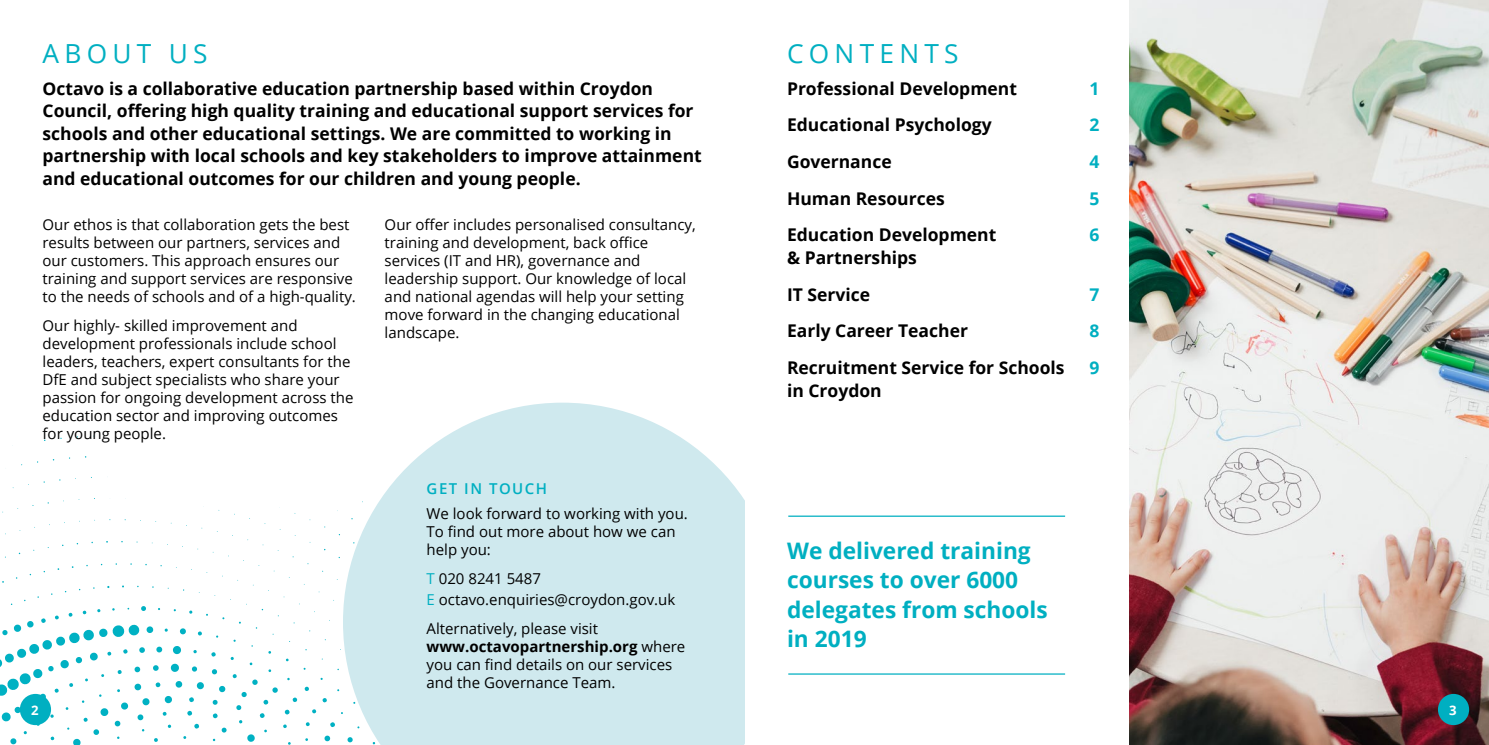
<style>
.page{position:relative;width:1489px;height:745px;background:#fff}
.page>*{position:absolute;margin:0;border:0;box-sizing:border-box;transform-origin:0 0}
.t1{font:26.25px "Open Sans";letter-spacing:.2em;color:#00afc1}
.t2{font:700 22.75px/29.2px "Open Sans";color:#00afc1}
.t3{font:700 17.5px/36.6px "Open Sans";color:#000}
.t4{font:700 17.5px/36.6px "Open Sans";color:#00afc1;text-align:justify}
.t5{font:15px/18px "Open Sans";color:#000}
.t6{font:600 15px "Open Sans";letter-spacing:.1em;color:#00afc1}
.t7{font:700 13.12px "Open Sans";color:#fff}
.s1{color:#00afc1}
.s2{font-weight:700}
</style>
<div class="page">
<svg style="left:221px;top:727px;width:6px;height:5px"></svg>
<svg style="left:247px;top:734px;width:8px;height:7px"></svg>
<svg style="left:236px;top:705px;width:5px;height:5px"></svg>
<svg style="left:259px;top:713px;width:6px;height:4px"></svg>
<svg style="left:219px;top:685px;width:7px;height:7px"></svg>
<svg style="left:241px;top:692px;width:6px;height:5px"></svg>
<svg style="left:263px;top:699px;width:5px;height:5px"></svg>
<svg style="left:284px;top:709px;width:6px;height:5px"></svg>
<svg style="left:305px;top:722px;width:5px;height:3px"></svg>
<svg style="left:324px;top:735px;width:6px;height:6px"></svg>
<svg style="left:232px;top:674px;width:5px;height:4px"></svg>
<svg style="left:252px;top:679px;width:6px;height:5px"></svg>
<svg style="left:272px;top:687px;width:6px;height:5px"></svg>
<svg style="left:292px;top:697px;width:5px;height:4px"></svg>
<svg style="left:312px;top:709px;width:4px;height:4px"></svg>
<svg style="left:330px;top:722px;width:5px;height:4px"></svg>
<svg style="left:304px;top:686px;width:5px;height:4px"></svg>
<svg style="left:322px;top:698px;width:5px;height:4px"></svg>
<svg style="left:0;top:563px;width:218px;height:181px"></svg>
<img style="left:1129px;top:0;width:359px;height:744px">
<div style="left:1437px;top:693px;width:31px;height:31px;background:#00afc1;border-radius:50%"></div>
<svg style="left:343px;top:402px;width:402px;height:342px;background:#d5ebf0"></svg>
<div style="left:20px;top:693px;width:31px;height:31px;background:#00afc1;border-radius:50%"></div>
<hr style="left:788px;top:673px;width:277px;height:1px;background:#00afc1">
<hr style="left:788px;top:515px;width:277px;height:1px;background:#00afc1">
<h1 class="t1" style="left:43px;top:35px;width:166px">ABOUT US</h1>
<h1 class="t1" style="left:787px;top:35px;width:173px">CONTENTS</h1>
<p class="t3" style="left:787px;top:69px;width:231px">Professional Development<br>Educational Psychology<br>Governance<br>Human Resources<br>Education Development</p>
<p class="t3" style="left:787px;top:239px;width:279px">&amp; Partnerships<br>IT Service<br>Early Career Teacher<br>Recruitment Service for Schools</p>
<p class="t3" style="left:787px;top:371px;width:96px">in Croydon</p>
<p class="t3" style="left:43px;top:76px;width:660px;line-height:22.5px">Octavo is a collaborative education partnership based within Croydon Council, offering high quality training and educational support services for schools and other educational settings. We are committed to working in partnership with local schools and key stakeholders to improve attainment and educational outcomes for our children and young people.</p>
<p class="t5" style="left:384px;top:215px;width:312px">Our offer includes personalised consultancy, training and development, back office services (IT and HR), governance and leadership support. Our knowledge of local and national agendas will help your setting move forward in the changing educational landscape.</p>
<p class="t5" style="left:43px;top:215px;width:315px">Our ethos is that collaboration gets the best results between our partners, services and our customers. This approach ensures our training and support services are responsive to the needs of schools and of a high-quality.</p>
<p class="t5" style="left:43px;top:315px;width:312px">Our highly- skilled improvement and development professionals include school leaders, teachers, expert consultants for the DfE and subject specialists who share your passion for ongoing development across the education sector and improving outcomes for young people.</p>
<p class="t7" style="left:31px;top:700px;width:9px">2</p>
<p class="t6" style="left:426px;top:477px;width:122px">GET IN TOUCH</p>
<p class="t5" style="left:426px;top:503px;width:263px">We look forward to working with you.<br>To find out more about how we can help you:</p>
<p class="t5" style="left:426px;top:566px;width:250px;line-height:21.5px"><span class="s1">T</span> 020 8241 5487<br><span class="s1">E</span> octavo.enquiries@croydon.gov.uk</p>
<p class="t5" style="left:426px;top:618px;width:260px">Alternatively, please visit <span class="s2">www.octavopartnership.org</span> where you can find details on our services and the Governance Team.</p>
<h2 class="t2" style="left:787px;top:535px;width:262px">We delivered training courses to over 6000 delegates from schools in 2019</h2>
<p class="t4" style="left:1089px;top:69px;width:11px">1<br>2<br>4<br>5<br>6</p>
<p class="t4" style="left:1089px;top:275px;width:11px">7<br>8<br>9</p>
<p class="t7" style="left:1448px;top:700px;width:9px">3</p>
</div>
